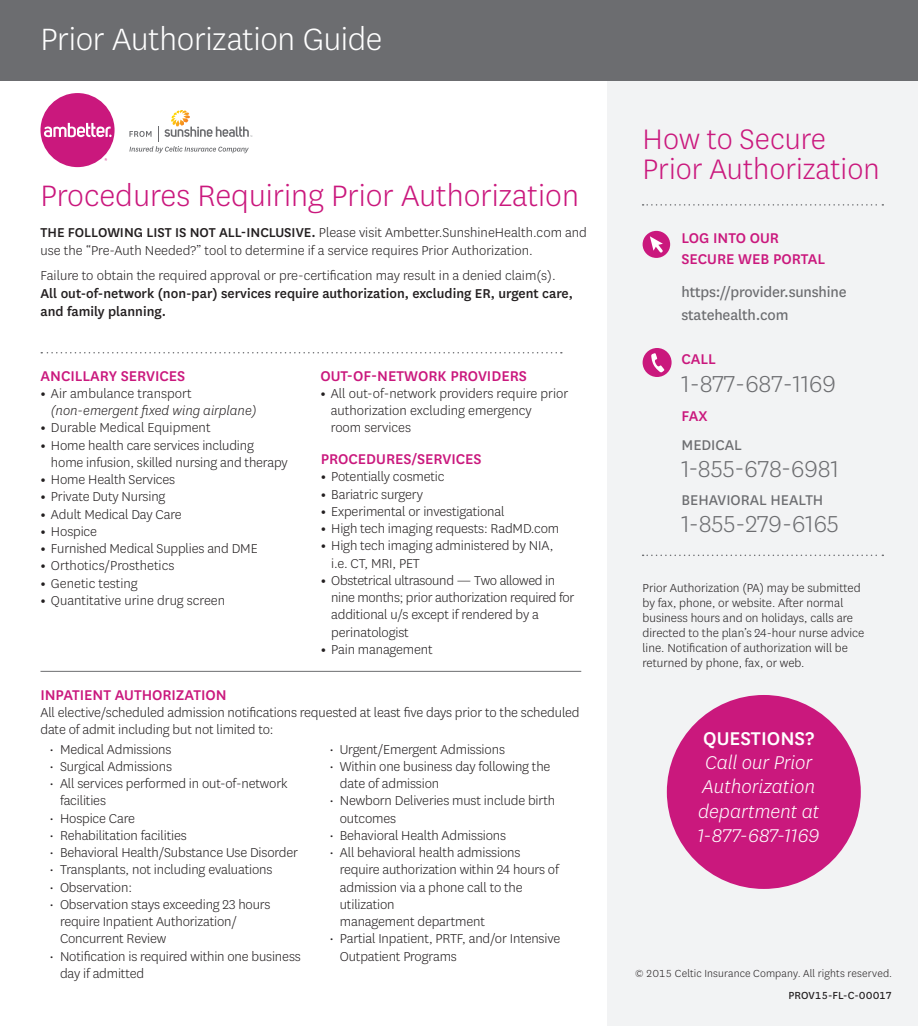
<style>
.page{position:relative;width:918px;height:1026px;background:#fff}
.page>*{position:absolute;margin:0;border:0;box-sizing:border-box;transform-origin:0 0}
.t1{font:300 36px "Centene Sans";letter-spacing:-.01em;color:#fff}
.t2{font:300 34.5px "Centene Sans";color:#ca187d}
.t3{font:300 33px/30px "Centene Sans";color:#ca187d}
.t4{font:300 27px "Centene Sans";color:#6c6d70}
.t5{font:italic 300 21.6px/24.3px "Centene Sans";color:#fff;text-align:center}
.t6{font:500 16.5px/21px "Centene Sans";color:#ca187d}
.t7{font:16.5px/22.5px "Centene Sans";letter-spacing:-.01em;color:#6c6d70}
.t8{font:300 15px/17.2px "Centene Sans";letter-spacing:-.01em;color:#231f20}
.t9{font:500 15px/18px "Centene Sans";color:#231f20}
.t10{font:italic 300 15px "Centene Sans";color:#231f20}
.t11{font:300 13.5px/15px "Centene Sans";color:#231f20}
.t12{font:300 12px "Centene Sans";letter-spacing:.01em;color:#231f20}
.t13{font:12px "Centene Sans";color:#231f20}
.s1{font-weight:500}
.s2{font-weight:300}
.s3{font-weight:700}
.s4{font-weight:500;font-style:normal}
</style>
<div class="page">
<div style="left:608px;top:0;width:310px;height:1026px;background:#f2f3f4"></div>
<div style="left:0;top:0;width:918px;height:81px;background:#6c6d70"></div>
<div style="left:41px;top:93px;width:74px;height:74px;background:#ca187d;border-radius:50%"></div>
<svg style="left:44px;top:123px;width:68px;height:15px"></svg>
<svg style="left:129px;top:110px;width:123px;height:43px"></svg>
<div style="left:643px;top:231px;width:27px;height:27px;background:#ca187d;border-radius:50%"></div>
<svg style="left:650px;top:236px;width:13px;height:17px"></svg>
<div style="left:643px;top:348px;width:29px;height:29px;background:#ca187d;border-radius:50%"></div>
<svg style="left:651px;top:353px;width:13px;height:20px"></svg>
<svg style="left:643px;top:204px;width:240px;height:2px"></svg>
<div style="left:667px;top:695px;width:194px;height:194px;background:#ca187d;border-radius:50%"></div>
<svg style="left:643px;top:555px;width:240px;height:1px"></svg>
<svg style="left:41px;top:352px;width:521px;height:1px"></svg>
<hr style="left:40px;top:671px;width:541px;height:1px;background:#6c6d70">
<h1 class="t1" style="left:40px;top:17px;width:343px">Prior Authorization Guide</h1>
<h2 class="t2" style="left:40px;top:174px;width:540px">Procedures Requiring Prior Authorization</h2>
<p class="t8" style="left:40px;top:223px;width:548px;line-height:18px"><span class="s1">THE FOLLOWING LIST IS NOT ALL-INCLUSIVE.</span> Please visit Ambetter.SunshineHealth.com and use the “Pre-Auth Needed?” tool to determine if a service requires Prior Authorization.</p>
<p class="t9" style="left:41px;top:265px;width:534px"><span class="s2">Failure to obtain the required approval or pre-certification may result in a denied claim(s).<br></span>All out-of-network (non-par) services require authorization, excluding ER, urgent care, and family planning.</p>
<h3 class="t6" style="left:40px;top:364px;width:146px">ANCILLARY SERVICES</h3>
<p class="t10" style="left:51px;top:402px;width:207px">(non-emergent fixed wing airplane)</p>
<p class="t8" style="left:51px;top:453px;width:238px">home infusion, skilled nursing and therapy</p>
<p class="t8" style="left:40px;top:384px;width:153px"><span class="s3">•</span> Air ambulance transport</p>
<p class="t8" style="left:40px;top:419px;width:172px"><span class="s3">•</span> Durable Medical Equipment</p>
<p class="t8" style="left:40px;top:436px;width:215px"><span class="s3">•</span> Home health care services including</p>
<p class="t8" style="left:40px;top:471px;width:136px"><span class="s3">•</span> Home Health Services</p>
<p class="t8" style="left:40px;top:488px;width:127px"><span class="s3">•</span> Private Duty Nursing</p>
<p class="t8" style="left:40px;top:505px;width:143px"><span class="s3">•</span> Adult Medical Day Care</p>
<p class="t8" style="left:40px;top:522px;width:58px"><span class="s3">•</span> Hospice</p>
<p class="t8" style="left:40px;top:540px;width:219px"><span class="s3">•</span> Furnished Medical Supplies and DME</p>
<p class="t8" style="left:40px;top:557px;width:135px"><span class="s3">•</span> Orthotics/Prosthetics</p>
<p class="t8" style="left:40px;top:574px;width:99px"><span class="s3">•</span> Genetic testing</p>
<p class="t8" style="left:40px;top:591px;width:186px"><span class="s3">•</span> Quantitative urine drug screen</p>
<h3 class="t6" style="left:320px;top:364px;width:208px">OUT-OF-NETWORK PROVIDERS</h3>
<p class="t8" style="left:331px;top:402px;width:202px">authorization excluding emergency room services</p>
<h3 class="t6" style="left:321px;top:448px;width:163px">PROCEDURES/SERVICES</h3>
<p class="t8" style="left:321px;top:468px;width:125px"><span class="s3">•</span> Potentially cosmetic</p>
<p class="t8" style="left:321px;top:485px;width:104px"><span class="s3">•</span> Bariatric surgery</p>
<p class="t8" style="left:321px;top:502px;width:185px"><span class="s3">•</span> Experimental or investigational</p>
<p class="t8" style="left:321px;top:519px;width:240px"><span class="s3">•</span> High tech imaging requests: RadMD.com</p>
<p class="t8" style="left:331px;top:537px;width:224px;text-indent:-10px"><span class="s3">•</span> High tech imaging administered by NIA, i.e. CT, MRI, PET</p>
<p class="t8" style="left:331px;top:571px;width:245px;text-indent:-10px"><span class="s3">•</span> Obstetrical ultrasound — Two allowed in nine months; prior authorization required for additional u/s except if rendered by a perinatologist</p>
<p class="t8" style="left:321px;top:640px;width:114px"><span class="s3">•</span> Pain management</p>
<p class="t8" style="left:320px;top:384px;width:250px"><span class="s3">•</span> All out-of-network providers require prior</p>
<h3 class="t6" style="left:40px;top:683px;width:188px">INPATIENT AUTHORIZATION</h3>
<p class="t8" style="left:40px;top:703px;width:541px">All elective/scheduled admission notifications requested at least five days prior to the scheduled date of admit including but not limited to:</p>
<p class="t8" style="left:50px;top:740px;width:124px">• Medical Admissions</p>
<p class="t8" style="left:50px;top:757px;width:124px">• Surgical Admissions</p>
<p class="t8" style="left:60px;top:775px;width:229px;text-indent:-10px">• All services performed in out-of-network facilities</p>
<p class="t8" style="left:50px;top:809px;width:87px">• Hospice Care</p>
<p class="t8" style="left:50px;top:826px;width:139px">• Rehabilitation facilities</p>
<p class="t8" style="left:50px;top:844px;width:250px">• Behavioral Health/Substance Use Disorder</p>
<p class="t8" style="left:50px;top:861px;width:225px">• Transplants, not including evaluations</p>
<p class="t8" style="left:50px;top:878px;width:84px">• Observation:</p>
<p class="t8" style="left:60px;top:895px;width:212px;text-indent:-10px">• Observation stays exceeding 23 hours require Inpatient Authorization/<br>Concurrent Review</p>
<p class="t8" style="left:60px;top:947px;width:242px;text-indent:-10px">• Notification is required within one business day if admitted</p>
<p class="t8" style="left:329px;top:740px;width:177px">• Urgent/Emergent Admissions</p>
<p class="t8" style="left:340px;top:757px;width:212px;text-indent:-10px">• Within one business day following the date of admission</p>
<p class="t8" style="left:340px;top:792px;width:217px;text-indent:-11px">• Newborn Deliveries must include birth outcomes</p>
<p class="t8" style="left:329px;top:826px;width:178px">• Behavioral Health Admissions</p>
<p class="t8" style="left:340px;top:844px;width:221px;text-indent:-11px">• All behavioral health admissions require authorization within 24 hours of admission via a phone call to the utilization<br>management department</p>
<p class="t8" style="left:340px;top:930px;width:222px;text-indent:-11px">• Partial Inpatient, PRTF, and/or Intensive<br>Outpatient Programs</p>
<h2 class="t3" style="left:643px;top:123px;width:239px">How to Secure<br>Prior Authorization</h2>
<h3 class="t6" style="left:681px;top:227px;width:145px">LOG INTO OUR<br>SECURE WEB PORTAL</h3>
<p class="t7" style="left:681px;top:280px;width:167px">https://provider.sunshine statehealth.com</p>
<h3 class="t6" style="left:681px;top:348px;width:36px">CALL</h3>
<p class="t4" style="left:681px;top:367px;width:156px">1-877-687-1169</p>
<h3 class="t6" style="left:681px;top:405px;width:27px">FAX</h3>
<p class="t7" style="left:681px;top:433px;width:62px">MEDICAL</p>
<p class="t4" style="left:681px;top:452px;width:159px">1-855-678-6981</p>
<p class="t7" style="left:681px;top:488px;width:143px">BEHAVIORAL HEALTH</p>
<p class="t4" style="left:681px;top:507px;width:159px">1-855-279-6165</p>
<p class="t11" style="left:643px;top:580px;width:223px">Prior Authorization (PA) may be submitted by fax, phone, or website. After normal business hours and on holidays, calls are directed to the plan’s 24-hour nurse advice line. Notification of authorization will be returned by phone, fax, or web.</p>
<p class="t5" style="left:698px;top:725px;width:124px"><span class="s4">QUESTIONS?<br></span>Call our Prior<br>Authorization department at<br>1-877-687-1169</p>
<p class="t12" style="left:635px;top:966px;width:259px">© 2015 Celtic Insurance Company. All rights reserved.</p>
<p class="t13" style="left:788px;top:987px;width:105px">PROV15-FL-C-00017</p>
</div>
